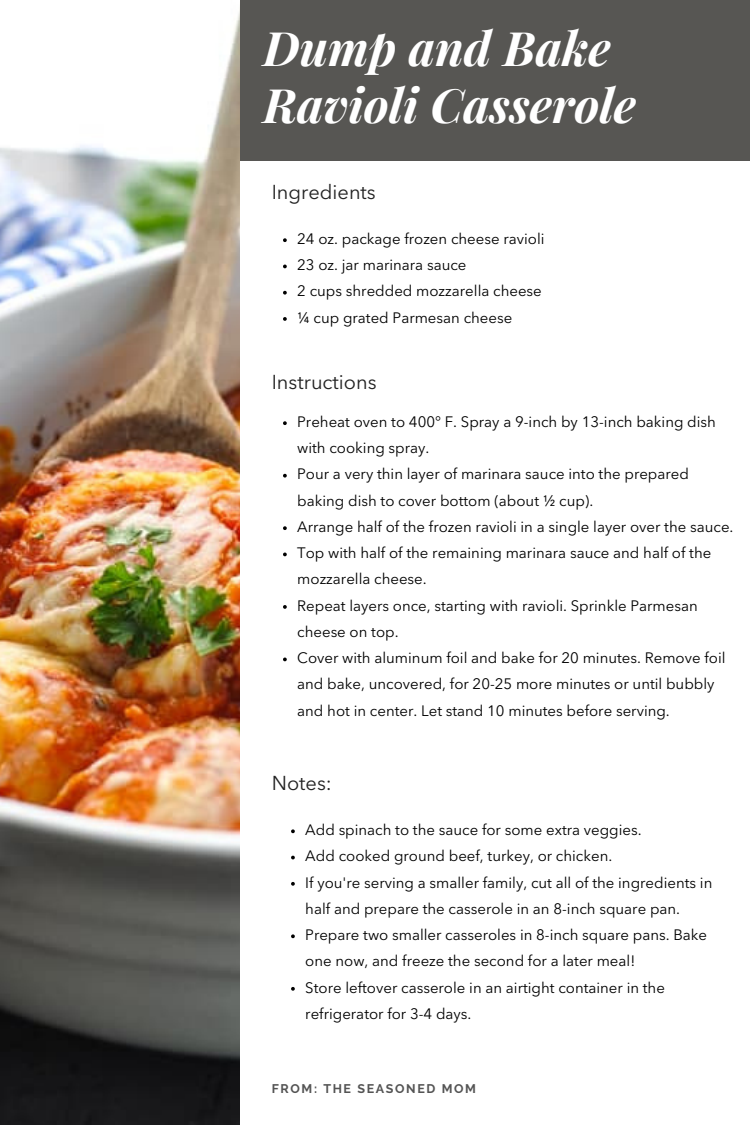
<style>
.page{position:relative;width:750px;height:1125px;background:#fff}
.page>*{position:absolute;margin:0;border:0;box-sizing:border-box;transform-origin:0 0}
.t1{font:italic 700 47.5px/57.2px "Playfair Display";color:#fff}
.t2{font:20px "Avenir Next LT Pro";color:#222}
.t3{font:15px/26.2px "Avenir Next LT Pro";color:#000}
.t4{font:700 12.5px "Raleway";letter-spacing:.13em;color:#545454}
</style>
<div class="page">
<div style="left:205px;top:0;width:545px;height:160px;background:#575653"></div>
<img style="left:0;top:0;width:240px;height:1125px">
<svg style="left:283px;top:238px;width:4px;height:4px"></svg>
<svg style="left:283px;top:265px;width:4px;height:3px"></svg>
<svg style="left:283px;top:291px;width:4px;height:4px"></svg>
<svg style="left:283px;top:317px;width:4px;height:4px"></svg>
<svg style="left:283px;top:421px;width:4px;height:4px"></svg>
<svg style="left:283px;top:474px;width:4px;height:4px"></svg>
<svg style="left:283px;top:526px;width:4px;height:4px"></svg>
<svg style="left:283px;top:553px;width:4px;height:3px"></svg>
<svg style="left:283px;top:605px;width:4px;height:4px"></svg>
<svg style="left:283px;top:658px;width:4px;height:3px"></svg>
<svg style="left:291px;top:829px;width:4px;height:4px"></svg>
<svg style="left:291px;top:856px;width:4px;height:3px"></svg>
<svg style="left:291px;top:882px;width:4px;height:4px"></svg>
<svg style="left:291px;top:934px;width:4px;height:4px"></svg>
<svg style="left:291px;top:987px;width:4px;height:4px"></svg>
<h1 class="t1" style="left:263px;top:17px;width:374px">Dump and Bake<br>Ravioli Casserole</h1>
<h2 class="t2" style="left:272px;top:184px;width:106px">Ingredients</h2>
<p class="t3" style="left:297px;top:227px;width:249px">24 oz. package frozen cheese ravioli<br>23 oz. jar marinara sauce<br>2 cups shredded mozzarella cheese ¼ cup grated Parmesan cheese</p>
<h2 class="t2" style="left:272px;top:374px;width:106px">Instructions</h2>
<p class="t3" style="left:297px;top:410px;width:438px">Preheat oven to 400° F. Spray a 9-inch by 13-inch baking dish with cooking spray.<br>Pour a very thin layer of marinara sauce into the prepared baking dish to cover bottom (about ½ cup).<br>Arrange half of the frozen ravioli in a single layer over the sauce.<br>Top with half of the remaining marinara sauce and half of the mozzarella cheese.<br>Repeat layers once, starting with ravioli. Sprinkle Parmesan cheese on top.<br>Cover with aluminum foil and bake for 20 minutes. Remove foil and bake, uncovered, for 20-25 more minutes or until bubbly and hot in center. Let stand 10 minutes before serving.</p>
<h2 class="t2" style="left:272px;top:775px;width:62px">Notes:</h2>
<p class="t3" style="left:305px;top:818px;width:409px">Add spinach to the sauce for some extra veggies.<br>Add cooked ground beef, turkey, or chicken.<br>If you're serving a smaller family, cut all of the ingredients in half and prepare the casserole in an 8-inch square pan.<br>Prepare two smaller casseroles in 8-inch square pans. Bake one now, and freeze the second for a later meal!<br>Store leftover casserole in an airtight container in the refrigerator for 3-4 days.</p>
<p class="t4" style="left:272px;top:1081px;width:206px">FROM: THE SEASONED MOM</p>
</div>
